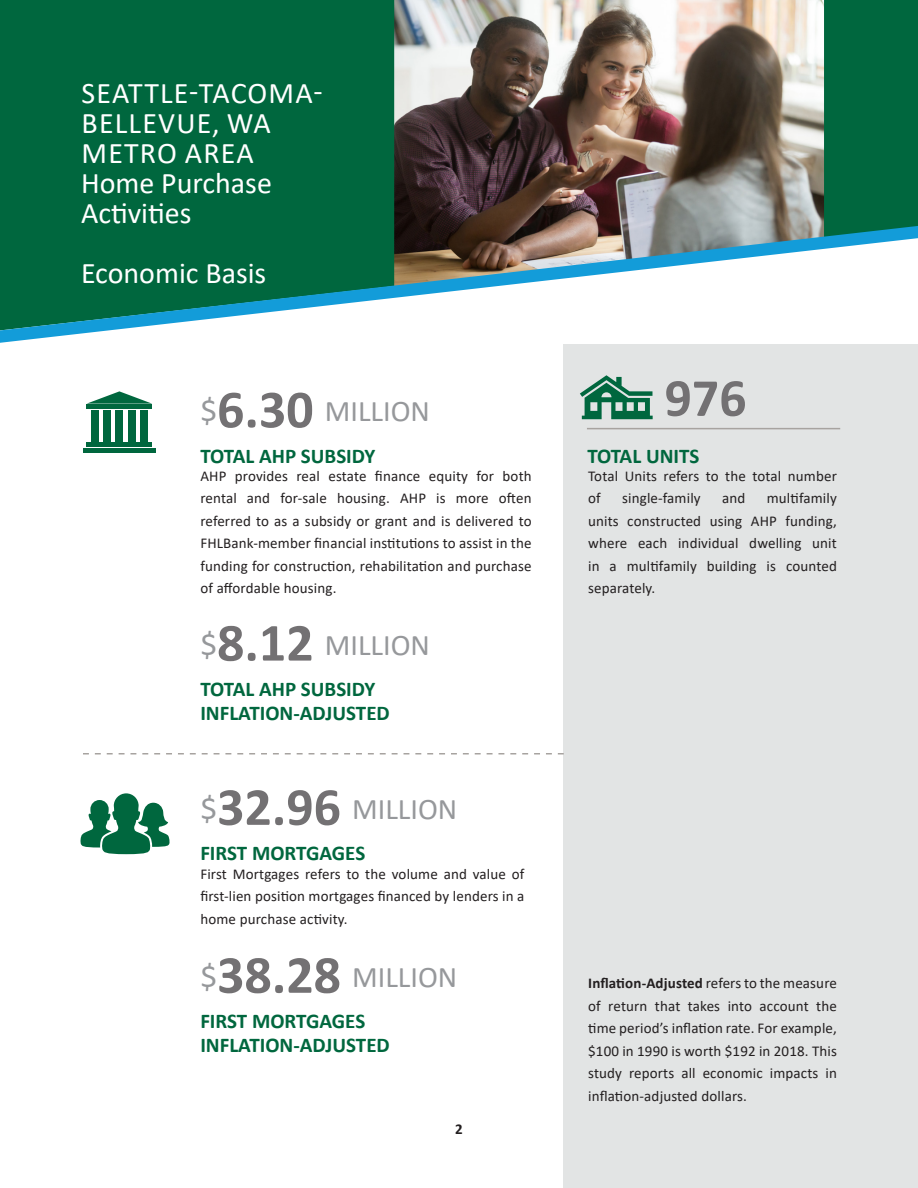
<style>
.page{position:relative;width:918px;height:1188px;background:#fff}
.page>*{position:absolute;margin:0;border:0;box-sizing:border-box;transform-origin:0 0}
.t1{font:700 54px "Calibri";color:#737173}
.t2{font:30px "Calibri";letter-spacing:.04em;color:#fff}
.t3{font:30px "Calibri";color:#96989b}
.t4{font:700 21px "Calibri";color:#00673e}
.t5{font:15px/22.5px "Calibri";letter-spacing:.01em;color:#231f20;text-align:justify}
.t6{font:700 15px "Calibri";color:#231f20}
.s1{font-size:33px}
.s2{font-weight:700;font-size:54px;color:#737173}
.s3{font-weight:700}
</style>
<div class="page">
<div style="left:0;top:0;width:918px;height:226px;background:#00673e"></div>
<div style="left:564px;top:344px;width:354px;height:844px;background:#e2e4e4"></div>
<svg style="left:83px;top:753px;width:481px;height:2px"></svg>
<hr style="left:587px;top:428px;width:253px;height:1px;background:#a7a3a0">
<svg style="left:87px;top:391px;width:65px;height:13px"></svg>
<hr style="left:87px;top:405px;width:65px;height:4px;background:#00673e">
<hr style="left:87px;top:443px;width:65px;height:4px;background:#00673e">
<div style="left:116px;top:410px;width:7px;height:31px;background:#00673e"></div>
<div style="left:91px;top:410px;width:7px;height:31px;background:#00673e"></div>
<div style="left:103px;top:410px;width:8px;height:31px;background:#00673e"></div>
<div style="left:128px;top:410px;width:8px;height:31px;background:#00673e"></div>
<div style="left:140px;top:410px;width:8px;height:31px;background:#00673e"></div>
<hr style="left:83px;top:448px;width:73px;height:4px;background:#00673e">
<svg style="left:580px;top:375px;width:73px;height:44px"></svg>
<img style="left:394px;top:0;width:430px;height:226px">
<svg style="left:0;top:226px;width:918px;height:117px"></svg>
<svg style="left:80px;top:793px;width:90px;height:61px"></svg>
<p class="t2" style="left:82px;top:73px;width:243px">SEATTLE-TACOMA-</p>
<p class="t2" style="left:82px;top:103px;width:191px">BELLEVUE, WA</p>
<p class="t2" style="left:82px;top:133px;width:174px">METRO AREA</p>
<p class="t2" style="left:81px;top:163px;width:192px">Home Purchase</p>
<p class="t2" style="left:81px;top:193px;width:112px">Activities</p>
<p class="t2" style="left:81px;top:253px;width:187px">Economic Basis</p>
<p class="t3" style="left:200px;top:391px;width:231px"><span class="s1">$</span><span class="s2">6.30</span> MILLION</p>
<p class="t1" style="left:664px;top:360px;width:84px">976</p>
<p class="t4" style="left:200px;top:441px;width:177px">TOTAL AHP SUBSIDY</p>
<p class="t4" style="left:587px;top:441px;width:114px">TOTAL UNITS</p>
<p class="t5" style="left:200px;top:464px;width:333px">AHP provides real estate finance equity for both rental and for-sale housing. AHP is more often referred to as a subsidy or grant and is delivered to FHLBank-member financial institutions to assist in the funding for construction, rehabilitation and purchase of affordable housing.</p>
<p class="t3" style="left:200px;top:624px;width:231px"><span class="s1">$</span><span class="s2">8.12</span> MILLION</p>
<p class="t4" style="left:200px;top:674px;width:177px">TOTAL AHP SUBSIDY</p>
<p class="t4" style="left:200px;top:698px;width:191px">INFLATION-ADJUSTED</p>
<p class="t3" style="left:200px;top:788px;width:259px"><span class="s1">$</span><span class="s2">32.96</span> MILLION</p>
<p class="t4" style="left:200px;top:839px;width:166px">FIRST MORTGAGES</p>
<p class="t5" style="left:200px;top:862px;width:326px">First Mortgages refers to the volume and value of first-lien position mortgages financed by lenders in a home purchase activity.</p>
<p class="t3" style="left:200px;top:956px;width:259px"><span class="s1">$</span><span class="s2">38.28</span> MILLION</p>
<p class="t4" style="left:200px;top:1006px;width:166px">FIRST MORTGAGES</p>
<p class="t4" style="left:200px;top:1030px;width:191px">INFLATION-ADJUSTED</p>
<p class="t6" style="left:455px;top:1118px;width:9px">2</p>
<p class="t5" style="left:588px;top:464px;width:250px">Total Units refers to the total number of</p>
<p class="t5" style="left:588px;top:487px;width:250px;text-indent:179px">multifamily units constructed using AHP funding, where each individual dwelling unit in a multifamily building is counted separately.</p>
<p class="t5" style="left:622px;top:487px;width:80px">single-family</p>
<p class="t5" style="left:722px;top:487px;width:25px">and</p>
<p class="t5" style="left:588px;top:971px;width:250px"><span class="s3">Inflation-Adjusted</span> refers to the measure of return that takes into account the time period’s inflation rate. For example, $100 in 1990 is worth $192 in 2018. This study reports all economic impacts in inflation-adjusted dollars.</p>
</div>
